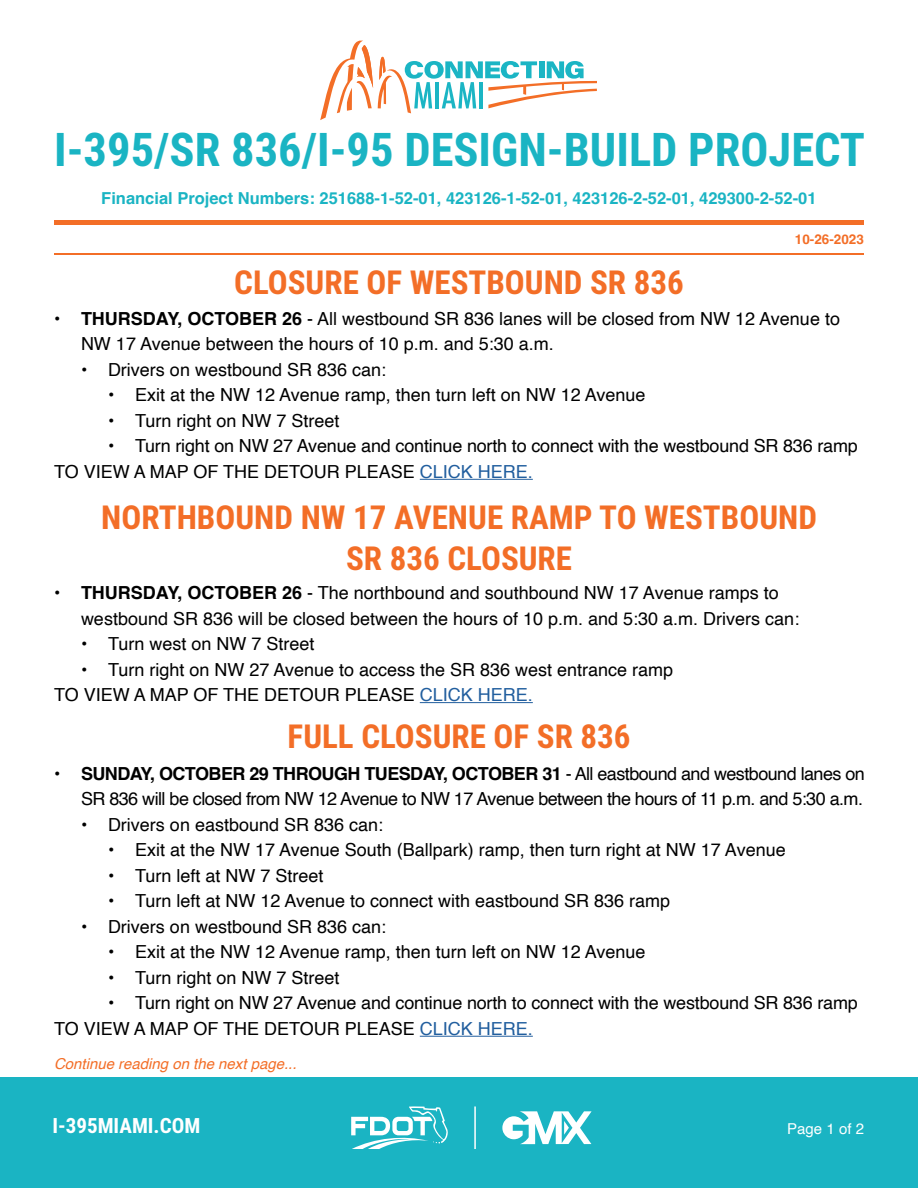
<style>
.page{position:relative;width:918px;height:1188px;background:#fff}
.page>*{position:absolute;margin:0;border:0;box-sizing:border-box;transform-origin:0 0}
.t1{font:700 46.5px "Roboto Condensed";color:#1ab4c3}
.t2{font:700 33px/40.5px "Roboto Condensed";color:#f36e27;text-align:center}
.t3{font:700 21px "Roboto Condensed";color:#fff}
.t4{font:18px/25.5px "Helvetica";color:#000}
.t5{font:18px/25.5px "Helvetica";letter-spacing:-.03em;color:#000;text-align:right}
.t6{font:700 16.5px "Helvetica";color:#1ab4c3}
.t7{font:italic 15px "Helvetica";color:#f36e27}
.t8{font:15px "Helvetica";color:#fff}
.t9{font:700 13.5px "Helvetica";color:#f36e27}
.s1{font-weight:700}
.s2{color:#215e9e}
</style>
<div class="page">
<div style="left:0;top:1077px;width:918px;height:111px;background:#1ab4c3"></div>
<svg style="left:502px;top:1111px;width:90px;height:33px"></svg>
<svg style="left:351px;top:1106px;width:97px;height:43px"></svg>
<hr style="left:474px;top:1106px;width:2px;height:43px;background:#fff">
<svg style="left:320px;top:41px;width:277px;height:79px"></svg>
<hr style="left:54px;top:220px;width:810px;height:4px;background:#f36e27">
<hr style="left:54px;top:253px;width:810px;height:1px;background:#f36e27">
<hr style="left:420px;top:479px;width:113px;height:1px;background:#215e9e">
<hr style="left:420px;top:702px;width:113px;height:1px;background:#215e9e">
<hr style="left:420px;top:1036px;width:113px;height:1px;background:#215e9e">
<h1 class="t1" style="left:54px;top:117px;width:813px">I-395/SR 836/I-95 DESIGN-BUILD PROJECT</h1>
<p class="t6" style="left:101px;top:188px;width:717px">Financial Project Numbers: 251688-1-52-01, 423126-1-52-01, 423126-2-52-01, 429300-2-52-01</p>
<h2 class="t2" style="left:234px;top:261px;width:451px">CLOSURE OF WESTBOUND SR 836</h2>
<p class="t9" style="left:795px;top:231px;width:71px">10-26-2023</p>
<p class="t4" style="left:81px;top:306px;width:761px;text-indent:-27px"><span class="s1">• THURSDAY, OCTOBER 26</span> - All westbound SR 836 lanes will be closed from NW 12 Avenue to<br>NW 17 Avenue between the hours of 10 p.m. and 5:30 a.m.</p>
<p class="t4" style="left:81px;top:357px;width:307px">• Drivers on westbound SR 836 can:</p>
<p class="t4" style="left:108px;top:383px;width:539px">• Exit at the NW 12 Avenue ramp, then turn left on NW 12 Avenue</p>
<p class="t4" style="left:108px;top:408px;width:233px">• Turn right on NW 7 Street</p>
<p class="t4" style="left:54px;top:434px;width:805px;text-indent:54px">• Turn right on NW 27 Avenue and continue north to connect with the westbound SR 836 ramp<br>TO VIEW A MAP OF THE DETOUR PLEASE <span class="s2">CLICK HERE.</span></p>
<h2 class="t2" style="left:101px;top:496px;width:717px">NORTHBOUND NW 17 AVENUE RAMP TO WESTBOUND<br>SR 836 CLOSURE</h2>
<p class="t4" style="left:81px;top:581px;width:720px;text-indent:-27px"><span class="s1">• THURSDAY, OCTOBER 26</span> - The northbound and southbound NW 17 Avenue ramps to westbound SR 836 will be closed between the hours of 10 p.m. and 5:30 a.m. Drivers can:</p>
<p class="t4" style="left:81px;top:632px;width:235px">• Turn west on NW 7 Street</p>
<p class="t4" style="left:54px;top:657px;width:621px;text-indent:27px">• Turn right on NW 27 Avenue to access the SR 836 west entrance ramp<br>TO VIEW A MAP OF THE DETOUR PLEASE <span class="s2">CLICK HERE.</span></p>
<h2 class="t2" style="left:288px;top:715px;width:345px">FULL CLOSURE OF SR 836</h2>
<p class="t5" style="left:54px;top:761px;width:812px"><span class="s1">• SUNDAY, OCTOBER 29 THROUGH TUESDAY, OCTOBER 31</span> - All eastbound and westbound lanes on<br>SR 836 will be closed from NW 12 Avenue to NW 17 Avenue between the hours of 11 p.m. and 5:30 a.m.</p>
<p class="t4" style="left:81px;top:812px;width:304px">• Drivers on eastbound SR 836 can:</p>
<p class="t4" style="left:108px;top:838px;width:679px">• Exit at the NW 17 Avenue South (Ballpark) ramp, then turn right at NW 17 Avenue</p>
<p class="t4" style="left:108px;top:863px;width:217px">• Turn left at NW 7 Street</p>
<p class="t4" style="left:108px;top:889px;width:564px">• Turn left at NW 12 Avenue to connect with eastbound SR 836 ramp</p>
<p class="t4" style="left:81px;top:914px;width:307px">• Drivers on westbound SR 836 can:</p>
<p class="t4" style="left:108px;top:940px;width:539px">• Exit at the NW 12 Avenue ramp, then turn left on NW 12 Avenue</p>
<p class="t4" style="left:108px;top:965px;width:233px">• Turn right on NW 7 Street</p>
<p class="t4" style="left:54px;top:991px;width:805px;text-indent:54px">• Turn right on NW 27 Avenue and continue north to connect with the westbound SR 836 ramp<br>TO VIEW A MAP OF THE DETOUR PLEASE <span class="s2">CLICK HERE.</span></p>
<p class="t7" style="left:54px;top:1052px;width:244px">Continue reading on the next page...</p>
<p class="t3" style="left:52px;top:1111px;width:149px">I-395MIAMI.COM</p>
<p class="t8" style="left:787px;top:1117px;width:78px">Page 1 of 2</p>
</div>
